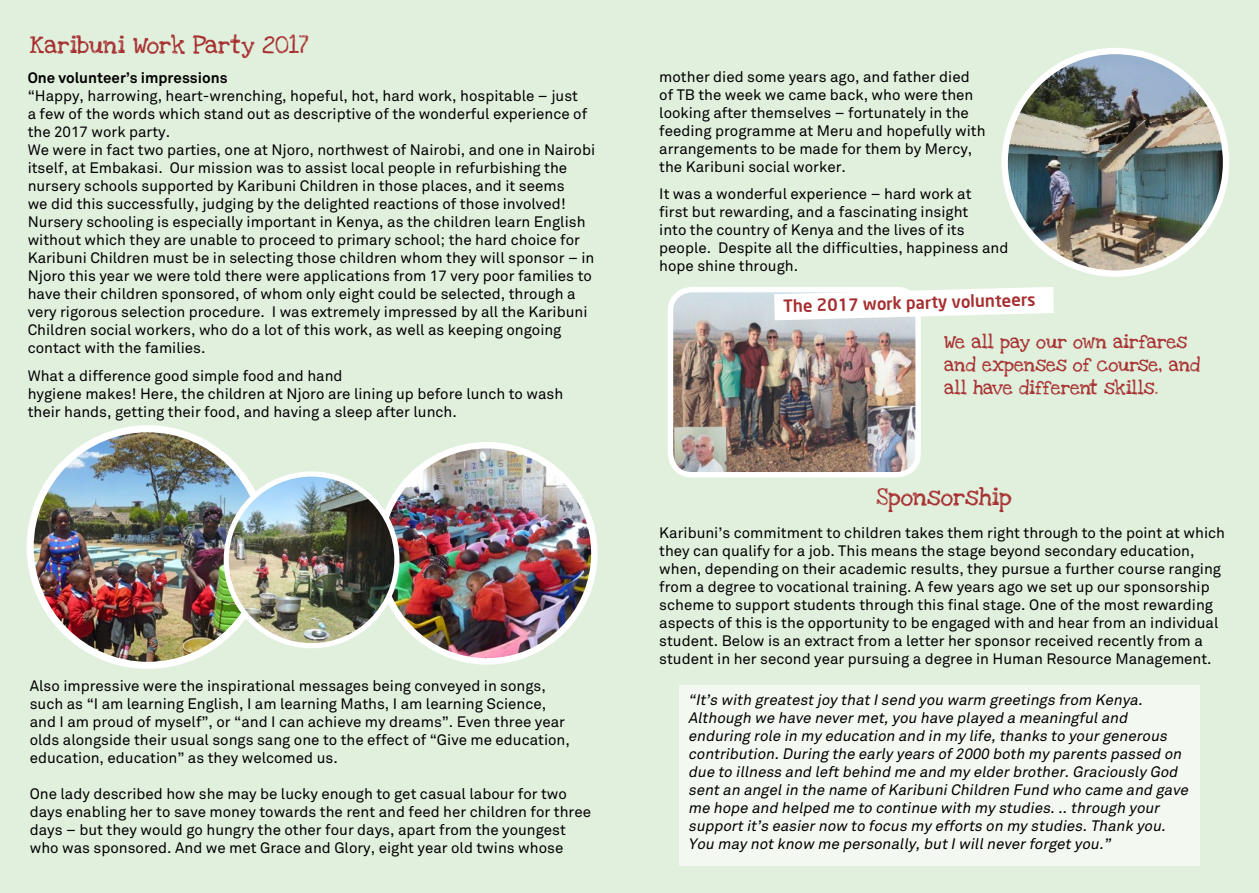
<style>
.page{position:relative;width:1259px;height:893px;background:#e1efdd}
.page>*{position:absolute;margin:0;border:0;box-sizing:border-box;transform-origin:0 0}
.t1{font:18px "Love Ya Like A Sister";color:#a62d2e}
.t2{font:500 16.8px "Neo Sans";color:#a62d2e}
.t3{font:15px/18px "Akkurat";color:#000}
.t4{font:italic 15px/18px "Akkurat";color:#000}
.t5{font:700 15px "Akkurat";color:#000}
.t6{font:14.25px/22.8px "Love Ya Like A Sister";color:#a62d2e}
</style>
<div class="page">
<img style="left:30px;top:433px;width:215px;height:228px">
<div style="left:27px;top:425px;width:242px;height:244px;border:7px solid #fff;border-radius:50%"></div>
<img style="left:397px;top:445px;width:197px;height:213px">
<div style="left:376px;top:442px;width:221px;height:223px;border:6px solid #fff;border-radius:50%"></div>
<img style="left:226px;top:474px;width:171px;height:172px">
<div style="left:224px;top:471px;width:175px;height:177px;border:5px solid #fff;border-radius:50%"></div>
<img style="left:674px;top:293px;width:241px;height:182px">
<div style="left:668px;top:287px;width:253px;height:190px;border:5px solid #fff;border-radius:22px"></div>
<img style="left:1008px;top:54px;width:218px;height:216px">
<div style="left:1001px;top:48px;width:228px;height:229px;border:6px solid #fff;border-radius:50%"></div>
<svg style="left:774px;top:287px;width:280px;height:33px;background:#fafcfa"></svg>
<div style="left:679px;top:685px;width:521px;height:180px;background:#f3f8f1"></div>
<p class="t1" style="left:30px;top:30px;width:281px">Karibuni Work Party 2017</p>
<p class="t5" style="left:28px;top:68px;width:201px">One volunteer’s impressions</p>
<p class="t3" style="left:28px;top:86px;width:569px">“Happy, harrowing, heart-wrenching, hopeful, hot, hard work, hospitable – just<br>a few of the words which stand out as descriptive of the wonderful experience of the 2017 work party.<br>We were in fact two parties, one at Njoro, northwest of Nairobi, and one in Nairobi itself, at Embakasi. Our mission was to assist local people in refurbishing the nursery schools supported by Karibuni Children in those places, and it seems<br>we did this successfully, judging by the delighted reactions of those involved!<br>Nursery schooling is especially important in Kenya, as the children learn English without which they are unable to proceed to primary school; the hard choice for Karibuni Children must be in selecting those children whom they will sponsor – in Njoro this year we were told there were applications from 17 very poor families to have their children sponsored, of whom only eight could be selected, through a very rigorous selection procedure. I was extremely impressed by all the Karibuni Children social workers, who do a lot of this work, as well as keeping ongoing contact with the families.</p>
<p class="t3" style="left:28px;top:367px;width:537px">What a difference good simple food and hand<br>hygiene makes! Here, the children at Njoro are lining up before lunch to wash their hands, getting their food, and having a sleep after lunch.</p>
<p class="t3" style="left:30px;top:676px;width:541px">Also impressive were the inspirational messages being conveyed in songs, such as “I am learning English, I am learning Maths, I am learning Science, and I am proud of myself”, or “and I can achieve my dreams”. Even three year olds alongside their usual songs sang one to the effect of “Give me education, education, education” as they welcomed us.</p>
<p class="t3" style="left:30px;top:784px;width:563px">One lady described how she may be lucky enough to get casual labour for two days enabling her to save money towards the rent and feed her children for three days – but they would go hungry the other four days, apart from the youngest who was sponsored. And we met Grace and Glory, eight year old twins whose</p>
<p class="t3" style="left:659px;top:67px;width:328px">mother died some years ago, and father died of TB the week we came back, who were then looking after themselves – fortunately in the feeding programme at Meru and hopefully with arrangements to be made for them by Mercy, the Karibuni social worker.</p>
<p class="t3" style="left:659px;top:184px;width:351px">It was a wonderful experience – hard work at<br>first but rewarding, and a fascinating insight<br>into the country of Kenya and the lives of its people. Despite all the difficulties, happiness and hope shine through.</p>
<p class="t2" style="left:783px;top:300px;width:254px;rotate:-2deg">The 2017 work party volunteers</p>
<p class="t6" style="left:944px;top:331px;width:257px">We all pay our own airfares and expenses of course, and all have different skills.</p>
<p class="t1" style="left:876px;top:482px;width:137px">Sponsorship</p>
<p class="t3" style="left:659px;top:524px;width:567px">Karibuni’s commitment to children takes them right through to the point at which they can qualify for a job. This means the stage beyond secondary education, when, depending on their academic results, they pursue a further course ranging from a degree to vocational training. A few years ago we set up our sponsorship scheme to support students through this final stage. One of the most rewarding aspects of this is the opportunity to be engaged with and hear from an individual student. Below is an extract from a letter her sponsor received recently from a student in her second year pursuing a degree in Human Resource Management.</p>
<p class="t4" style="left:688px;top:691px;width:504px">“It’s with greatestjoy thatIsend you warm greetings from Kenya.<br>Although we have nevermet,you have played a meaningfuland enduring role in my education and in my life,thanks to yourgenerous contribution.During the early years of2000 both my parents passed on due to illness and leftbehind me and my elderbrother.Graciously God sentan angelin the name ofKaribuniChildren Fund who came and gave me hope and helped me to continue with my studies...through your supportit’s easiernow to focus my efforts on my studies.Thank you.<br>You may notknow me personally,butIwillneverforgetyou.”</p>
</div>
